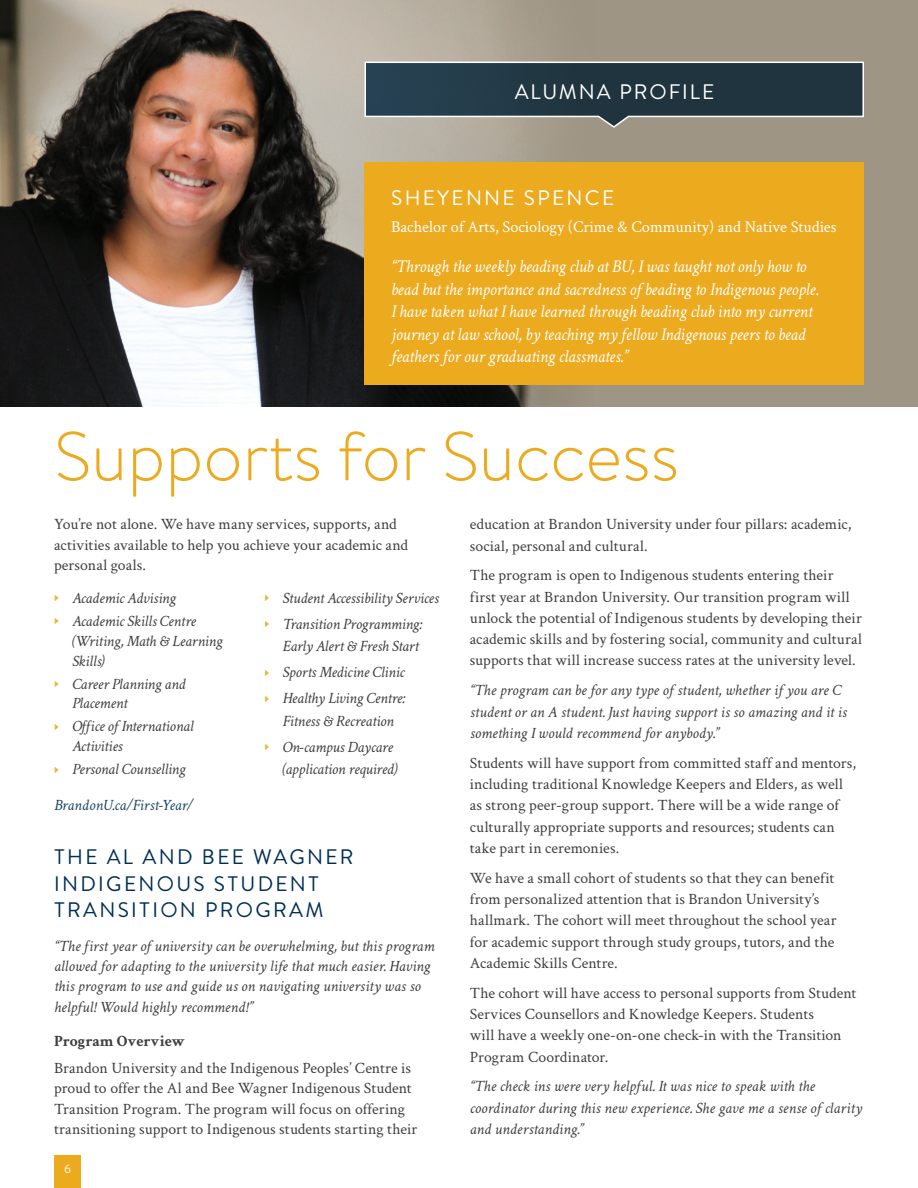
<style>
.page{position:relative;width:918px;height:1188px;background:#fff}
.page>*{position:absolute;margin:0;border:0;box-sizing:border-box;transform-origin:0 0}
.Main_Heading{font:300 69px "Brandon Text";color:#ecaa1f}
.Subhead_Blue_1_-_All_Caps{font:21px/26.1px "Brandon Text";letter-spacing:.11em;color:#003057}
.Profile_-_Name{font:21px "Brandon Text";letter-spacing:.11em;color:#fff}
.Profile_-_Header{font:21px "Brandon Text";letter-spacing:.09em;color:#fff}
.Profile_-_Quote{font:italic 18px/22.5px "Crimson Text";letter-spacing:-.01em;color:#fff;scale:.96 1}
.Profile_-_Description{font:16.5px "Crimson Text";color:#fff}
.Body_Copy___90__Black{font:15.75px/21.3px "Crimson Text";letter-spacing:.005em;color:#3e3e3f}
.Body_Copy___90__Black-2{font:italic 15.75px/19.8px "Crimson Text";letter-spacing:-.005em;color:#3e3e3f}
.Body_Copy___90__Black-3{font:italic 15.75px "Crimson Text";letter-spacing:-.005em;color:#1a4568}
.Body_Copy___90__Black-4{font:700 15.75px "Crimson Text";letter-spacing:-.005em;color:#3e3e3f}
.t1{font:12px "Brandon Text";color:#fff}
.s1{font-family:"Arial";font-style:normal;font-size:9px;color:#efb235}
</style>
<div class="page">
<div style="left:0;top:0;width:918px;height:407px;background:#9f9584"></div>
<img style="left:0;top:0;width:570px;height:407px">
<div style="left:54px;top:1156px;width:27px;height:32px;background:#ecaa1f"></div>
<div style="left:364px;top:162px;width:500px;height:223px;background:#ecaa1f"></div>
<svg style="left:364px;top:61px;width:500px;height:68px;background:#435359"></svg>
<p class="Profile_-_Header" style="left:515px;top:77px;width:201px">ALUMNA PROFILE</p>
<p class="Profile_-_Name" style="left:391px;top:184px;width:224px">SHEYENNE SPENCE</p>
<p class="Profile_-_Description" style="left:391px;top:215px;width:447px">Bachelor of Arts, Sociology (Crime &amp; Community) and Native Studies</p>
<p class="Profile_-_Quote" style="left:391px;top:255px;width:447px">“Through the weekly beading club at BU, I was taught not only how to bead but the importance and sacredness of beading to Indigenous people.<br>I have taken what I have learned through beading club into my current journey at law school, by teaching my fellow Indigenous peers to bead feathers for our graduating classmates.”</p>
<p class="Main_Heading" style="left:54px;top:409px;width:627px">Supports for Success</p>
<p class="Body_Copy___90__Black" style="left:54px;top:513px;width:356px;line-height:20.4px">You’re not alone. We have many services, supports, and activities available to help you achieve your academic and personal goals.</p>
<p class="Body_Copy___90__Black-2" style="left:54px;top:588px;width:123px"><span class="s1">►</span> Academic Advising</p>
<p class="Body_Copy___90__Black-2" style="left:72px;top:611px;width:152px;text-indent:-18px"><span class="s1">►</span> Academic Skills Centre (Writing, Math &amp; Learning<br>Skills)</p>
<p class="Body_Copy___90__Black-2" style="left:72px;top:674px;width:115px;text-indent:-18px"><span class="s1">►</span> Career Planning and<br>Placement</p>
<p class="Body_Copy___90__Black-2" style="left:72px;top:717px;width:123px;text-indent:-18px"><span class="s1">►</span> Office of International<br>Activities</p>
<p class="Body_Copy___90__Black-2" style="left:54px;top:759px;width:133px"><span class="s1">►</span> Personal Counselling</p>
<p class="Body_Copy___90__Black" style="left:470px;top:513px;width:383px">education at Brandon University under four pillars: academic, social, personal and cultural.</p>
<p class="Body_Copy___90__Black" style="left:470px;top:564px;width:394px">The program is open to Indigenous students entering their first year at Brandon University. Our transition program will unlock the potential of Indigenous students by developing their academic skills and by fostering social, community and cultural supports that will increase success rates at the university level.</p>
<p class="Body_Copy___90__Black-2" style="left:470px;top:680px;width:378px;line-height:21.3px">“The program can be for any type of student, whether if you are C student or an A student. Just having support is so amazing and it is something I would recommend for anybody.”</p>
<p class="Body_Copy___90__Black" style="left:470px;top:752px;width:388px">Students will have support from committed staff and mentors, including traditional Knowledge Keepers and Elders, as well as strong peer-group support. There will be a wide range of culturally appropriate supports and resources; students can take part in ceremonies.</p>
<p class="Body_Copy___90__Black" style="left:470px;top:867px;width:368px">We have a small cohort of students so that they can benefit from personalized attention that is Brandon University’s hallmark. The cohort will meet throughout the school year for academic support through study groups, tutors, and the Academic Skills Centre.</p>
<p class="Body_Copy___90__Black" style="left:470px;top:982px;width:388px">The cohort will have access to personal supports from Student Services Counsellors and Knowledge Keepers. Students<br>will have a weekly one-on-one check-in with the Transition Program Coordinator.</p>
<p class="Body_Copy___90__Black-2" style="left:470px;top:1076px;width:394px;line-height:21.3px">“The check ins were very helpful. It was nice to speak with the coordinator during this new experience. She gave me a sense of clarity and understanding.”</p>
<p class="Body_Copy___90__Black-2" style="left:265px;top:588px;width:176px"><span class="s1">►</span> Student Accessibility Services</p>
<p class="Body_Copy___90__Black-2" style="left:265px;top:613px;width:158px;line-height:22.6px;text-align:right"><span class="s1">►</span> Transition Programming:<br>Early Alert &amp; Fresh Start</p>
<p class="Body_Copy___90__Black-2" style="left:265px;top:662px;width:141px"><span class="s1">►</span> Sports Medicine Clinic</p>
<p class="Body_Copy___90__Black-2" style="left:265px;top:687px;width:142px;line-height:22.6px;text-align:center"><span class="s1">►</span> Healthy Living Centre:<br>Fitness &amp; Recreation</p>
<p class="Body_Copy___90__Black-2" style="left:265px;top:735px;width:135px;line-height:22.6px;text-align:right"><span class="s1">►</span> On-campus Daycare (application required)</p>
<p class="Body_Copy___90__Black-3" style="left:54px;top:796px;width:141px">BrandonU.ca/First-Year/</p>
<p class="Subhead_Blue_1_-_All_Caps" style="left:54px;top:843px;width:301px">THE AL AND BEE WAGNER<br>INDIGENOUS STUDENT<br>TRANSITION PROGRAM</p>
<p class="Body_Copy___90__Black-2" style="left:54px;top:935px;width:382px;line-height:20.4px">“The first year of university can be overwhelming, but this program allowed for adapting to the university life that much easier. Having this program to use and guide us on navigating university was so helpful! Would highly recommend!”</p>
<p class="Body_Copy___90__Black-4" style="left:54px;top:1031px;width:133px">Program Overview</p>
<p class="Body_Copy___90__Black" style="left:54px;top:1057px;width:365px;line-height:20.4px">Brandon University and the Indigenous Peoples’ Centre is proud to offer the Al and Bee Wagner Indigenous Student Transition Program. The program will focus on offering transitioning support to Indigenous students starting their</p>
<p class="t1" style="left:64px;top:1161px;width:8px">6</p>
</div>
